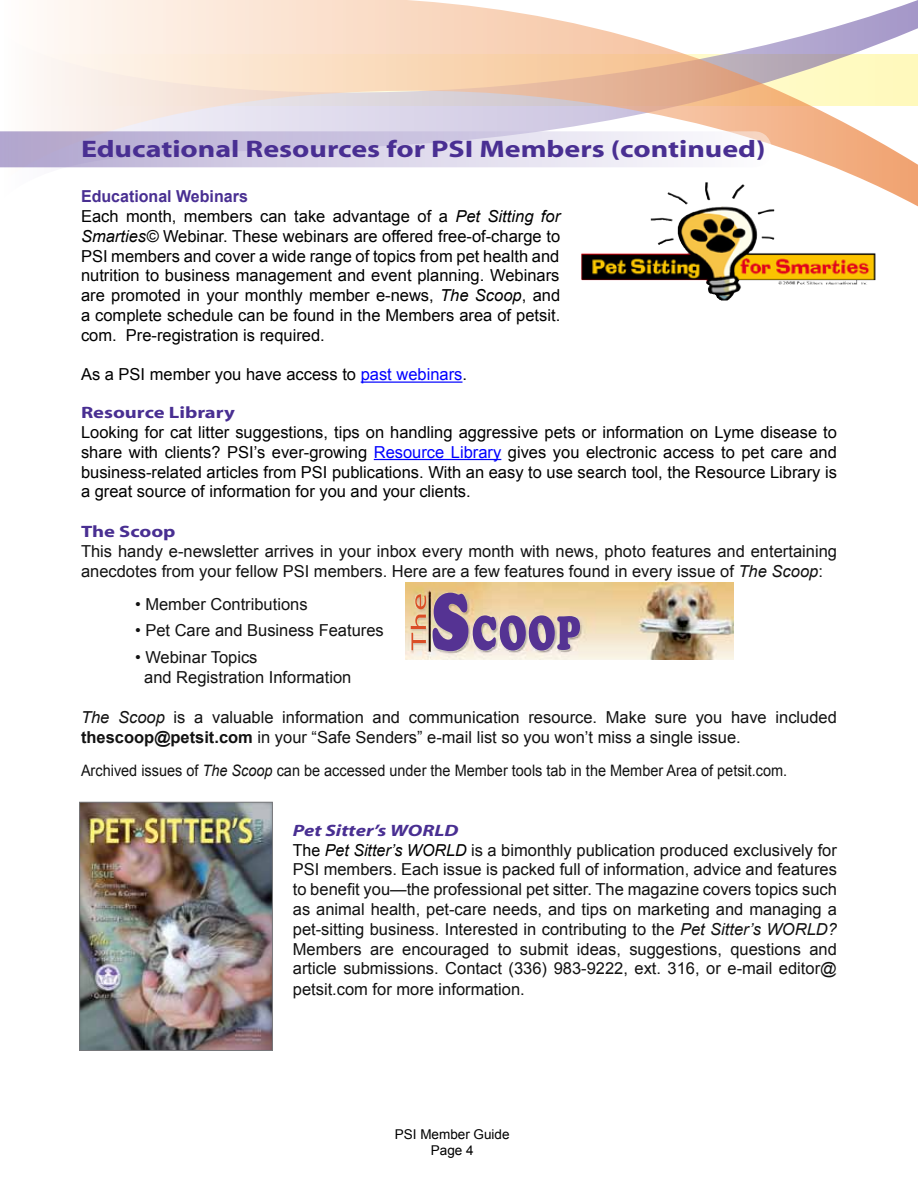
<style>
.page{position:relative;width:918px;height:1188px;background:#fff}
.page>*{position:absolute;margin:0;border:0;box-sizing:border-box;transform-origin:0 0}
.t1{font:700 24px "Myriad";color:#492f92;scale:1.25 1}
.t2{font:16.5px/19.8px "Arial";color:#121212}
.t3{font:16.5px/19.8px "Arial";color:#000}
.t4{font:700 16.5px "Myriad";color:#492f92;scale:1.25 1}
.t5{font:italic 700 16.5px "Myriad";color:#492f92;scale:1.25 1}
.t6{font:15.75px "Arial";color:#121212;scale:.92 1}
.t7{font:13.5px/16.2px "Arial";color:#000;text-align:center}
.s1{font-weight:700;color:#492f92}
.s2{font-style:italic}
.s3{color:#00f}
.s4{font-weight:700}
.s5{color:#000}
.s6{font-style:italic;color:#000}
</style>
<div class="page">
<svg style="left:0;top:0;width:918px;height:206px"></svg>
<img style="left:581px;top:182px;width:295px;height:119px">
<img style="left:405px;top:582px;width:328px;height:77px">
<img style="left:433px;top:593px;width:122px;height:58px">
<img style="left:411px;top:594px;width:15px;height:56px">
<img style="left:81px;top:804px;width:190px;height:245px">
<div style="left:79px;top:802px;width:194px;height:249px;border:1px solid #77787b"></div>
<svg style="left:0;top:131px;width:772px;height:36px"></svg>
<hr style="left:361px;top:382px;width:102px;height:1px;background:#00f">
<hr style="left:374px;top:459px;width:127px;height:1px;background:#00f">
<h1 class="t1" style="left:81px;top:137px;width:549px">Educational Resources for PSI Members (continued)</h1>
<p class="t3" style="left:81px;top:187px;width:481px"><span class="s1">Educational Webinars<br></span>Each month, members can take advantage of a <span class="s2">Pet Sitting for Smarties©</span> Webinar. These webinars are offered free-of-charge to PSI members and cover a wide range of topics from pet health and nutrition to business management and event planning. Webinars are promoted in your monthly member e-news, <span class="s2">The Scoop</span>, and a complete schedule can be found in the Members area of petsit. com. Pre-registration is required.</p>
<p class="t3" style="left:81px;top:365px;width:388px">As a PSI member you have access to <span class="s3">past webinars</span>.</p>
<p class="t4" style="left:81px;top:404px;width:125px">Resource Library</p>
<p class="t3" style="left:81px;top:422px;width:758px;text-align:justify">Looking for cat litter suggestions, tips on handling aggressive pets or information on Lyme disease to share with clients? PSI’s ever-growing <span class="s3">Resource Library</span> gives you electronic access to pet care and business-related articles from PSI publications. With an easy to use search tool, the Resource Library is a great source of information for you and your clients.</p>
<p class="t4" style="left:81px;top:523px;width:77px">The Scoop</p>
<p class="t2" style="left:81px;top:541px;width:758px">This handy e-newsletter arrives in your inbox every month with news, photo features and entertaining anecdotes from your fellow PSI members. Here are a few features found in every issue of <span class="s2">The Scoop</span>:</p>
<p class="t2" style="left:135px;top:594px;width:174px">• Member Contributions</p>
<p class="t2" style="left:135px;top:621px;width:250px">• Pet Care and Business Features</p>
<p class="t2" style="left:144px;top:647px;width:209px;text-indent:-9px">• Webinar Topics<br>and Registration Information</p>
<p class="t2" style="left:81px;top:707px;width:757px"><span class="s2">The Scoop</span> is a valuable information and communication resource. Make sure you have included <span class="s4">thescoop@petsit.com</span> in your “Safe Senders” e-mail list so you won’t miss a single issue.</p>
<p class="t6" style="left:81px;top:761px;width:769px">Archived issues of <span class="s2">The Scoop</span> can be accessed under the Member tools tab in the Member Area of petsit.com.</p>
<p class="t5" style="left:293px;top:822px;width:134px">Pet Sitter’s WORLD</p>
<p class="t2" style="left:293px;top:840px;width:546px;text-align:justify"><span class="s5">The</span> <span class="s6">Pet Sitter’s WORLD</span> is a bimonthly publication produced exclusively for PSI members. Each issue is packed full of information, advice and features to benefit you—the professional pet sitter. The magazine covers topics such as animal health, pet-care needs, and tips on marketing and managing a pet-sitting business. Interested in contributing to the <span class="s2">Pet Sitter’s WORLD?<br></span>Members are encouraged to submit ideas, suggestions, questions and article submissions. Contact (336) 983-9222, ext. 316, or e-mail editor@ petsit.com for more information.</p>
<p class="t7" style="left:395px;top:1127px;width:116px">PSI Member Guide<br>Page 4</p>
</div>
